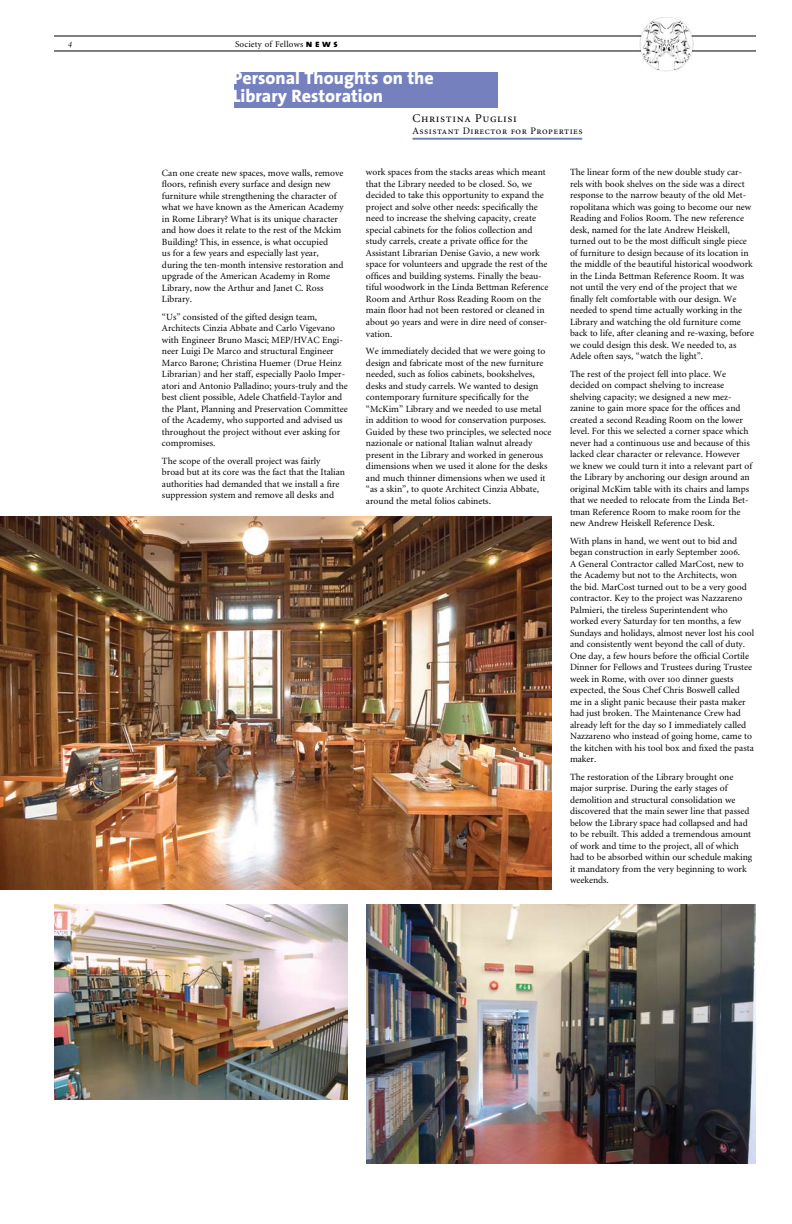
<style>
.page{position:relative;width:792px;height:1224px;background:#fff}
.page>*{position:absolute;margin:0;border:0;box-sizing:border-box;transform-origin:0 0}
.t1{font:800 18px/18px "The Sans";color:#fff}
.t2{font:12px "Minion Regular SC";letter-spacing:.05em;color:#000}
.t3{font:10px "Minion Regular SC";letter-spacing:.05em;color:#000}
.t4{font:9.5px/11.5px "Minion";color:#000}
.t5{font:9px "Minion";letter-spacing:.025em;color:#000}
.t6{font:9px "Minion Display Italic SC";color:#000}
.s1{font-family:"The Sans Extra Bold Caps";font-size:10px}
.s2{font-family:"Minion Regular SC"}
</style>
<div class="page">
<img style="left:639px;top:17px;width:55px;height:55px">
<div style="left:234px;top:72px;width:263px;height:36px;background:#7581bf"></div>
<hr style="left:692px;top:36px;width:64px;height:1px;background:#000">
<hr style="left:54px;top:36px;width:587px;height:1px;background:#000">
<hr style="left:692px;top:51px;width:64px;height:1px;background:#000">
<hr style="left:54px;top:51px;width:587px;height:1px;background:#000">
<hr style="left:413px;top:138px;width:169px;height:2px;background:#7581bf">
<img style="left:54px;top:904px;width:294px;height:195px">
<img style="left:0;top:516px;width:552px;height:373px">
<img style="left:366px;top:904px;width:390px;height:259px">
<p class="t6" style="left:68px;top:39px;width:6px">4</p>
<p class="t5" style="left:235px;top:40px;width:104px">Society of Fellows <span class="s1">n e w s</span></p>
<h1 class="t1" style="left:233px;top:68px;width:202px">Personal Thoughts on the<br>Library Restoration</h1>
<p class="t4" style="left:162px;top:167px;width:183px">Can one create new spaces, move walls, remove floors, refinish every surface and design new furniture while strengthening the character of what we have known as the American Academy in Rome Library? What is its unique character and how does it relate to the rest of the Mckim Building? This, in essence, is what occupied<br>us for a few years and especially last year, during the ten-month intensive restoration and upgrade of the American Academy in Rome Library, now the Arthur and Janet C. Ross Library.</p>
<p class="t4" style="left:162px;top:311px;width:187px">“Us” consisted of the gifted design team, Architects Cinzia Abbate and Carlo Vigevano with Engineer Bruno Masci; MEP/HVAC Engi&shy;neer Luigi De Marco and structural Engineer Marco Barone; Christina Huemer (Drue Heinz Librarian) and her staff, especially Paolo Imper&shy;atori and Antonio Palladino; yours-truly and the best client possible, Adele Chatfield-Taylor and the Plant, Planning and Preservation Committee of the Academy, who supported and advised us throughout the project without ever asking for compromises.</p>
<p class="t4" style="left:162px;top:455px;width:185px">The scope of the overall project was fairly broad but at its core was the fact that the Italian authorities had demanded that we install a fire suppression system and remove all desks and</p>
<p class="t2" style="left:413px;top:112px;width:106px">Christina Puglisi</p>
<p class="t3" style="left:413px;top:126px;width:172px">Assistant Director for Properties</p>
<p class="t4" style="left:366px;top:167px;width:184px">work spaces from the stacks areas which meant that the Library needed to be closed. So, we decided to take this opportunity to expand the project and solve other needs: specifically the need to increase the shelving capacity, create special cabinets for the folios collection and study carrels, create a private office for the Assistant Librarian Denise Gavio, a new work space for volunteers and upgrade the rest of the offices and building systems. Finally the beau&shy;tiful woodwork in the Linda Bettman Reference Room and Arthur Ross Reading Room on the main floor had not been restored or cleaned in about <span class="s2">90</span> years and were in dire need of conser&shy;vation.</p>
<p class="t4" style="left:366px;top:346px;width:187px">We immediately decided that we were going to design and fabricate most of the new furniture needed, such as folios cabinets, bookshelves, desks and study carrels. We wanted to design contemporary furniture specifically for the “McKim” Library and we needed to use metal in addition to wood for conservation purposes.<br>Guided by these two principles, we selected noce nazionale or national Italian walnut already present in the Library and worked in generous dimensions when we used it alone for the desks and much thinner dimensions when we used it “as a skin”, to quote Architect Cinzia Abbate, around the metal folios cabinets.</p>
<p class="t4" style="left:570px;top:167px;width:186px">The linear form of the new double study car&shy;rels with book shelves on the side was a direct response to the narrow beauty of the old Met&shy;ropolitana which was going to become our new Reading and Folios Room. The new reference desk, named for the late Andrew Heiskell, turned out to be the most difficult single piece of furniture to design because of its location in the middle of the beautiful historical woodwork in the Linda Bettman Reference Room. It was not until the very end of the project that we finally felt comfortable with our design. We needed to spend time actually working in the Library and watching the old furniture come back to life, after cleaning and re-waxing, before we could design this desk. We needed to, as Adele often says, “watch the light”.</p>
<p class="t4" style="left:570px;top:368px;width:184px">The rest of the project fell into place. We decided on compact shelving to increase shelving capacity; we designed a new mez&shy;zanine to gain more space for the offices and created a second Reading Room on the lower level. For this we selected a corner space which never had a continuous use and because of this lacked clear character or relevance. However we knew we could turn it into a relevant part of the Library by anchoring our design around an original McKim table with its chairs and lamps that we needed to relocate from the Linda Bet&shy;tman Reference Room to make room for the new Andrew Heiskell Reference Desk.</p>
<p class="t4" style="left:570px;top:535px;width:186px">With plans in hand, we went out to bid and began construction in early September <span class="s2">2006</span>.<br>A General Contractor called MarCost, new to the Academy but not to the Architects, won<br>the bid. MarCost turned out to be a very good contractor. Key to the project was Nazzareno Palmieri, the tireless Superintendent who worked every Saturday for ten months, a few Sundays and holidays, almost never lost his cool and consistently went beyond the call of duty.<br>One day, a few hours before the official Cortile Dinner for Fellows and Trustees during Trustee week in Rome, with over <span class="s2">100</span> dinner guests expected, the Sous Chef Chris Boswell called<br>me in a slight panic because their pasta maker had just broken. The Maintenance Crew had already left for the day so I immediately called Nazzareno who instead of going home, came to the kitchen with his tool box and fixed the pasta maker.</p>
<p class="t4" style="left:570px;top:771px;width:184px">The restoration of the Library brought one major surprise. During the early stages of demolition and structural consolidation we discovered that the main sewer line that passed below the Library space had collapsed and had to be rebuilt. This added a tremendous amount of work and time to the project, all of which had to be absorbed within our schedule making it mandatory from the very beginning to work weekends.</p>
</div>
